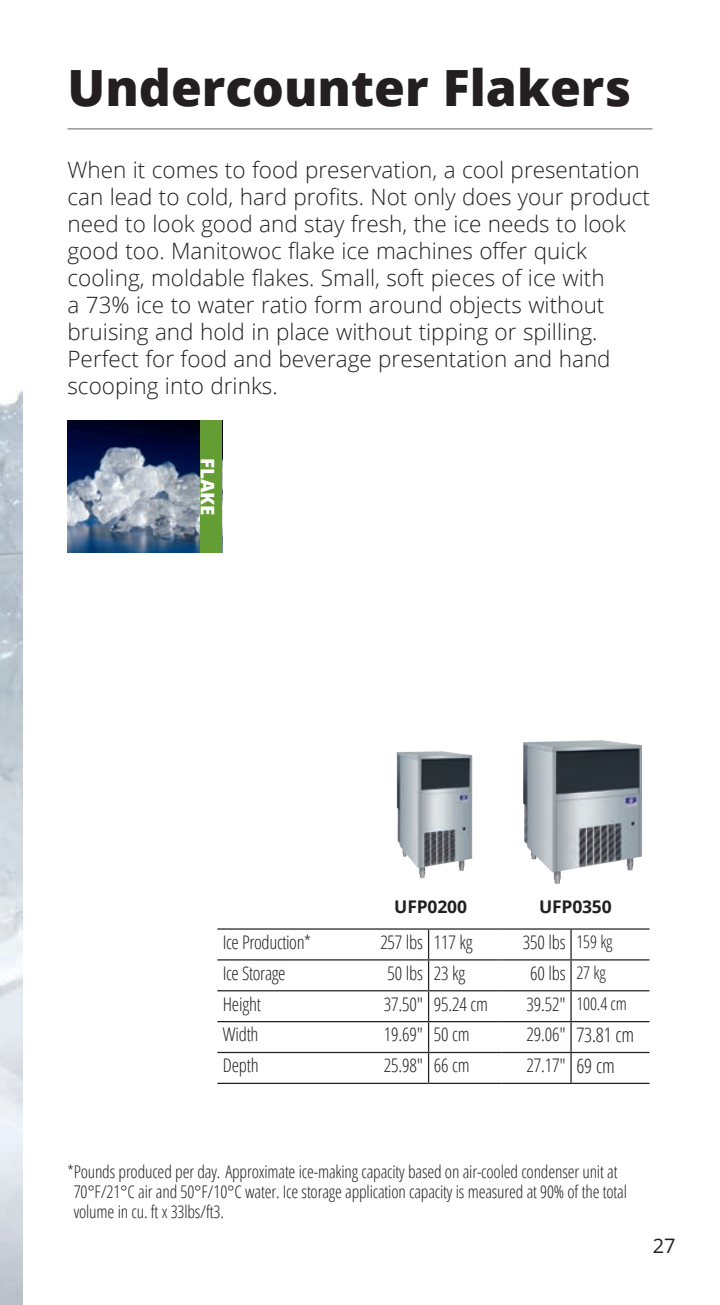
<style>
.page{position:relative;width:720px;height:1305px;background:#fff}
.page>*{position:absolute;margin:0;border:0;box-sizing:border-box;transform-origin:0 0}
.Head{font:800 50px "Open Sans";color:#231f20}
.body_Copy{font:300 22.5px/27px "Open Sans";color:#231f20}
.t1{font:300 condensed 20px "Open Sans";letter-spacing:-.01em;color:#231f20}
.t2{font:20px "Open Sans";color:#231f20}
.Copy{font:300 condensed 18.75px "Open Sans";letter-spacing:-.01em;color:#231f20}
.IceTypesHeaders{font:800 18.75px "Open Sans";color:#fff}
.Copy-2{font:300 condensed 17.5px/20px "Open Sans";letter-spacing:-.01em;color:#231f20}
.CopyBold{font:700 17.5px "Open Sans";letter-spacing:-.01em;color:#231f20}
</style>
<div class="page">
<img style="left:0;top:390px;width:22px;height:915px">
<img style="left:523px;top:740px;width:119px;height:144px">
<hr style="left:68px;top:128px;width:584px;height:2px;background:#808285">
<hr style="left:570px;top:930px;width:2px;height:29px;background:#231f20">
<svg style="left:428px;top:930px;width:1px;height:60px"></svg>
<hr style="left:570px;top:961px;width:2px;height:29px;background:#231f20">
<hr style="left:428px;top:991px;width:1px;height:30px;background:#231f20">
<hr style="left:570px;top:991px;width:2px;height:30px;background:#231f20">
<hr style="left:428px;top:1022px;width:1px;height:30px;background:#231f20">
<hr style="left:570px;top:1022px;width:2px;height:30px;background:#231f20">
<hr style="left:428px;top:1053px;width:1px;height:30px;background:#231f20">
<hr style="left:570px;top:1053px;width:2px;height:30px;background:#231f20">
<hr style="left:217px;top:928px;width:143px;height:2px;background:#231f20">
<hr style="left:360px;top:928px;width:69px;height:2px;background:#231f20">
<hr style="left:429px;top:928px;width:72px;height:2px;background:#231f20">
<hr style="left:501px;top:928px;width:70px;height:2px;background:#231f20">
<hr style="left:571px;top:928px;width:79px;height:2px;background:#231f20">
<hr style="left:217px;top:959px;width:143px;height:2px;background:#231f20">
<hr style="left:360px;top:959px;width:69px;height:2px;background:#231f20">
<hr style="left:429px;top:959px;width:72px;height:2px;background:#231f20">
<hr style="left:501px;top:959px;width:70px;height:2px;background:#231f20">
<hr style="left:571px;top:959px;width:79px;height:2px;background:#231f20">
<hr style="left:217px;top:990px;width:143px;height:1px;background:#231f20">
<hr style="left:360px;top:990px;width:69px;height:1px;background:#231f20">
<hr style="left:429px;top:990px;width:72px;height:1px;background:#231f20">
<hr style="left:501px;top:990px;width:70px;height:1px;background:#231f20">
<hr style="left:571px;top:990px;width:79px;height:1px;background:#231f20">
<hr style="left:217px;top:1021px;width:143px;height:1px;background:#231f20">
<hr style="left:360px;top:1021px;width:69px;height:1px;background:#231f20">
<hr style="left:429px;top:1021px;width:72px;height:1px;background:#231f20">
<hr style="left:501px;top:1021px;width:70px;height:1px;background:#231f20">
<hr style="left:571px;top:1021px;width:79px;height:1px;background:#231f20">
<hr style="left:217px;top:1052px;width:143px;height:1px;background:#231f20">
<hr style="left:360px;top:1052px;width:69px;height:1px;background:#231f20">
<hr style="left:429px;top:1052px;width:72px;height:1px;background:#231f20">
<hr style="left:501px;top:1052px;width:70px;height:1px;background:#231f20">
<hr style="left:571px;top:1052px;width:79px;height:1px;background:#231f20">
<hr style="left:217px;top:1083px;width:143px;height:1px;background:#231f20">
<hr style="left:360px;top:1083px;width:69px;height:1px;background:#231f20">
<hr style="left:429px;top:1083px;width:72px;height:1px;background:#231f20">
<hr style="left:501px;top:1083px;width:70px;height:1px;background:#231f20">
<hr style="left:571px;top:1083px;width:79px;height:1px;background:#231f20">
<img style="left:396px;top:751px;width:76px;height:127px">
<img style="left:68px;top:420px;width:133px;height:133px">
<div style="left:201px;top:420px;width:21px;height:133px;background:#639d34"></div>
<p class="Head" style="left:68px;top:50px;width:565px">Undercounter Flakers</p>
<p class="body_Copy" style="left:68px;top:155px;width:584px">When it comes to food preservation, a cool presentation can lead to cold, hard profits. Not only does your product need to look good and stay fresh, the ice needs to look good too. Manitowoc flake ice machines offer quick cooling, moldable flakes. Small, soft pieces of ice with<br>a 73% ice to water ratio form around objects without bruising and hold in place without tipping or spilling.<br>Perfect for food and beverage presentation and hand scooping into drinks.</p>
<p class="IceTypesHeaders" style="left:222px;top:458px;width:59px;rotate:90deg">FLAKE</p>
<p class="CopyBold" style="left:394px;top:895px;width:74px">UFP0200</p>
<p class="CopyBold" style="left:539px;top:895px;width:74px">UFP0350</p>
<p class="Copy" style="left:223px;top:929px;width:90px">Ice Production*</p>
<p class="Copy" style="left:380px;top:929px;width:44px">257 lbs</p>
<p class="Copy" style="left:434px;top:929px;width:40px">117 kg</p>
<p class="Copy" style="left:523px;top:929px;width:44px">350 lbs</p>
<p class="Copy-2" style="left:576px;top:931px;width:38px">159 kg</p>
<p class="Copy" style="left:223px;top:960px;width:64px">Ice Storage</p>
<p class="Copy" style="left:388px;top:960px;width:37px">50 lbs</p>
<p class="Copy" style="left:434px;top:960px;width:33px">23 kg</p>
<p class="Copy" style="left:530px;top:960px;width:37px">60 lbs</p>
<p class="Copy-2" style="left:576px;top:962px;width:31px">27 kg</p>
<p class="Copy" style="left:223px;top:991px;width:40px">Height</p>
<p class="Copy" style="left:384px;top:991px;width:41px">37.50"</p>
<p class="Copy" style="left:434px;top:991px;width:56px">95.24 cm</p>
<p class="Copy" style="left:526px;top:991px;width:41px">39.52"</p>
<p class="Copy-2" style="left:576px;top:993px;width:52px">100.4 cm</p>
<p class="Copy" style="left:223px;top:1022px;width:37px">Width</p>
<p class="Copy" style="left:384px;top:1022px;width:41px">19.69"</p>
<p class="Copy" style="left:434px;top:1022px;width:37px">50 cm</p>
<p class="Copy" style="left:526px;top:1022px;width:41px">29.06"</p>
<p class="t1" style="left:576px;top:1022px;width:59px">73.81 cm</p>
<p class="Copy" style="left:223px;top:1053px;width:37px">Depth</p>
<p class="Copy" style="left:384px;top:1053px;width:41px">25.98"</p>
<p class="Copy" style="left:434px;top:1053px;width:37px">66 cm</p>
<p class="Copy" style="left:526px;top:1053px;width:41px">27.17"</p>
<p class="t1" style="left:576px;top:1052px;width:40px">69 cm</p>
<p class="Copy-2" style="left:74px;top:1161px;width:555px;text-indent:-6px">*Pounds produced per day. Approximate ice-making capacity based on air-cooled condenser unit at<br>70°F/21°C air and 50°F/10°C water. Ice storage application capacity is measured at 90% of the total volume in cu. ft x 33lbs/ft3.</p>
<p class="t2" style="left:653px;top:1232px;width:24px">27</p>
</div>
